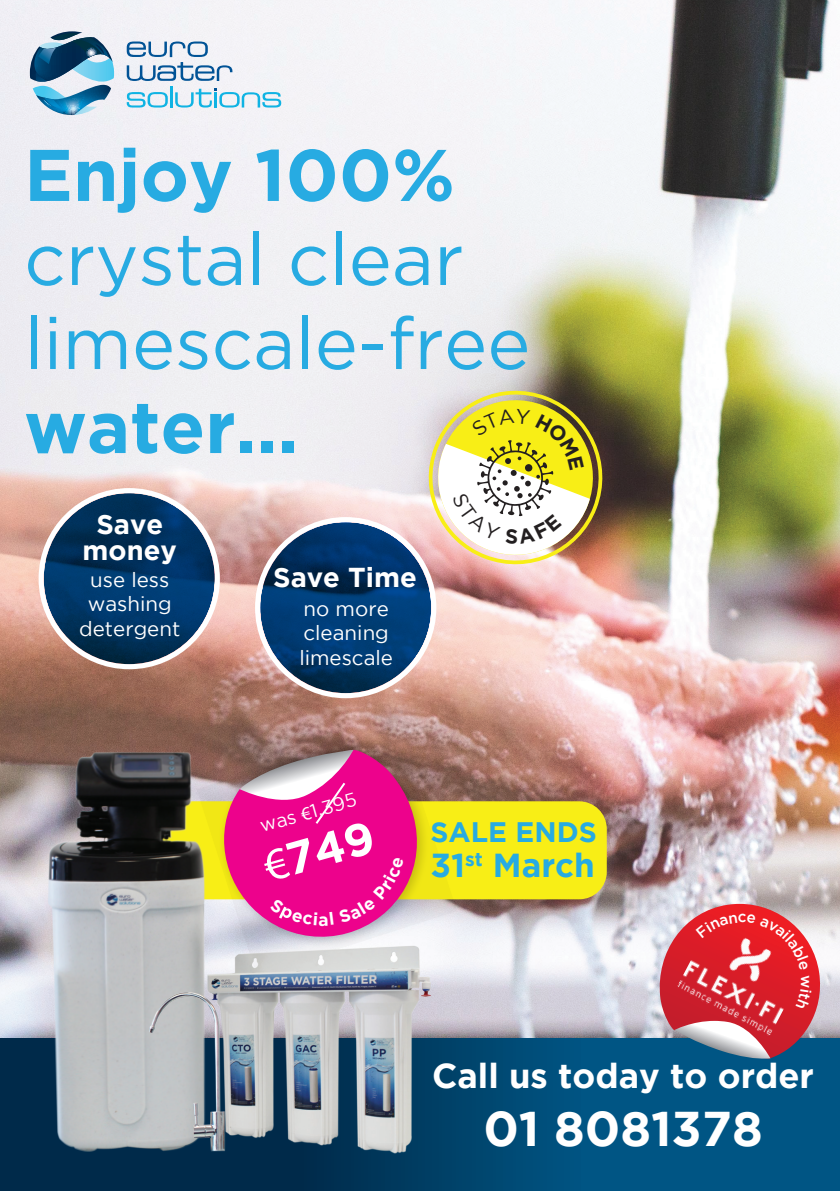
<style>
.page{position:relative;width:840px;height:1191px;background:#fff}
.page>*{position:absolute;margin:0;border:0;box-sizing:border-box;transform-origin:0 0}
.t1{font:73px/84px "Gotham";color:#27abe2}
.t2{font:700 73px "Gotham";color:#27abe2}
.t3{font:700 48.6px "Gotham";color:#fff}
.t4{font:700 45.6px "Gotham";color:#fff}
.t5{font:700 34.4px "Gotham";color:#fff}
.t6{font:700 33.2px "Gotham";color:#27abe2}
.t7{font:700 28.2px "Gotham";color:#27abe2}
.t8{font:700 27.2px/25.6px "Gotham";color:#fff;text-align:center}
.t9{font:20.4px/24.6px "Gotham";color:#fff;text-align:center}
.t10{font:19px "Gotham";color:#fff}
.t11{font:500 15.2px "Gotham";color:#fff}
.s1{font-family:"Myriad Pro"}
.s2{font-family:"Myriad Pro";font-weight:400}
</style>
<div class="page">
<img style="left:0;top:0;width:839px;height:1038px">
<svg style="left:41px;top:490px;width:176px;height:176px;background:#0b3c68"></svg>
<div style="left:39px;top:488px;width:181px;height:181px;border:5px solid #fff;border-radius:50%"></div>
<svg style="left:257px;top:519px;width:176px;height:176px;background:#0a3e71"></svg>
<div style="left:255px;top:517px;width:181px;height:181px;border:5px solid #fff;border-radius:50%"></div>
<svg style="left:0;top:1038px;width:839px;height:153px;background:#004872"></svg>
<svg style="left:127px;top:92px;width:41px;height:15px"></svg>
<hr style="left:170px;top:86px;width:3px;height:21px;background:#10b3e3">
<svg style="left:175px;top:88px;width:106px;height:19px"></svg>
<svg style="left:30px;top:31px;width:84px;height:84px"></svg>
<svg style="left:127px;top:41px;width:105px;height:41px"></svg>
<div style="left:134px;top:801px;width:472px;height:98px;background:#f8ee16;border-radius:28px"></div>
<svg style="left:196px;top:724px;width:261px;height:251px"></svg>
<svg style="left:224px;top:749px;width:202px;height:185px;background:#dc4485"></svg>
<img style="left:36px;top:743px;width:188px;height:420px">
<img style="left:137px;top:934px;width:307px;height:224px">
<svg style="left:230px;top:735px;width:137px;height:91px;background:#c75690"></svg>
<img style="left:414px;top:377px;width:197px;height:201px">
<svg style="left:655px;top:904px;width:169px;height:155px;background:#c95a66"></svg>
<div style="left:269px;top:857px;width:134px;height:68px;background:#ed028c"></div>
<h1 class="t2" style="left:24px;top:133px;width:432px">Enjoy 100%</h1>
<h1 class="t1" style="left:24px;top:216px;width:507px">crystal clear limescale-free</h1>
<h1 class="t2" style="left:24px;top:385px;width:275px">water...</h1>
<h3 class="t8" style="left:83px;top:511px;width:96px">Save money</h3>
<p class="t9" style="left:79px;top:567px;width:103px">use less washing detergent</p>
<h3 class="t8" style="left:273px;top:563px;width:145px">Save Time</h3>
<p class="t9" style="left:299px;top:596px;width:95px;text-align:left">no more cleaning limescale</p>
<p class="t10" style="left:257px;top:816px;width:101px;rotate:-16deg">was <span class="s1">€</span>1,395</p>
<h3 class="t4" style="left:257px;top:841px;width:115px;rotate:-16deg"><span class="s2">€</span>749</h3>
<h3 class="t7" style="left:430px;top:815px;width:168px">SALE ENDS</h3>
<h3 class="t6" style="left:430px;top:846px;width:166px">31<sup>st</sup> March</h3>
<p class="t11" style="left:737px;top:908px;width:10px">c</p>
<h3 class="t5" style="left:432px;top:1055px;width:383px">Call us today to order</h3>
<h2 class="t3" style="left:483px;top:1100px;width:281px">01 8081378</h2>
</div>
